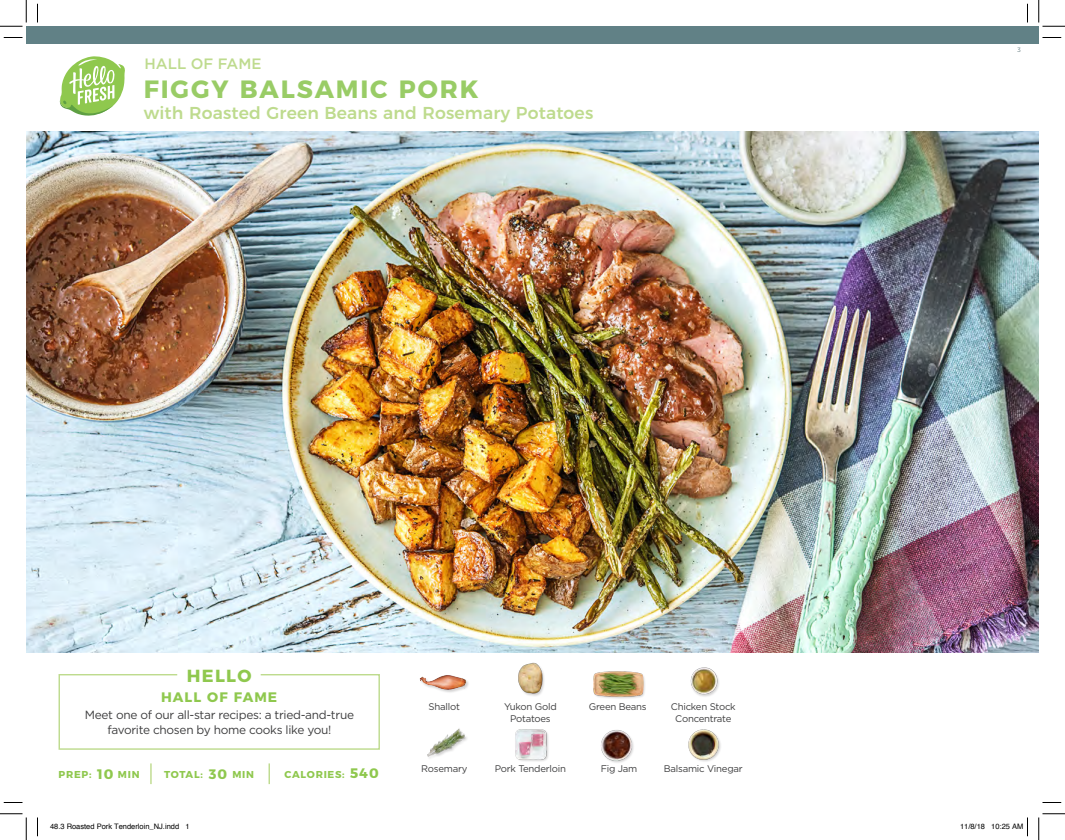
<style>
.page{position:relative;width:1065px;height:840px;background:#fff}
.page>*{position:absolute;margin:0;border:0;box-sizing:border-box;transform-origin:0 0}
.t1{font:700 25px "Montserrat";letter-spacing:.075em;color:#9c6}
.t2{font:700 17.5px "Montserrat";letter-spacing:.075em;color:#8fc84e}
.t3{font:500 17.25px "Montserrat";letter-spacing:.01em;color:#bedb8e}
.t4{font:500 15px "Gotham";color:#bedb8e}
.t5{font:700 13.75px "Montserrat";letter-spacing:.075em;color:#8fc84e}
.t6{font:11.88px/15px "Gotham";letter-spacing:-.025em;color:#3e3e3f;text-align:center}
.t7{font:700 10px "Montserrat";letter-spacing:.075em;color:#8fc84e}
.t8{font:9.62px/12px "Gotham";letter-spacing:-.025em;color:#3e3e3f;text-align:center}
.t9{font:7.5px "Helvetica";color:#000}
.t10{font:6.25px "Gotham";color:#6a8185}
</style>
<div class="page">
<div style="left:26px;top:26px;width:1013px;height:18px;background:#618186"></div>
<img style="left:26px;top:131px;width:1013px;height:521px">
<svg style="left:58px;top:674px;width:322px;height:76px"></svg>
<img style="left:419px;top:675px;width:50px;height:18px">
<img style="left:427px;top:728px;width:40px;height:30px">
<div style="left:593px;top:671px;width:53px;height:29px;background:#231f20;opacity:.2"></div>
<img style="left:593px;top:671px;width:50px;height:29px">
<img style="left:601px;top:730px;width:33px;height:33px">
<img style="left:518px;top:662px;width:26px;height:34px">
<div style="left:515px;top:729px;width:34px;height:34px;background:#f6f6f6"></div>
<img style="left:515px;top:729px;width:33px;height:32px">
<img style="left:690px;top:667px;width:29px;height:30px">
<div style="left:688px;top:729px;width:34px;height:34px;background:#231f20;opacity:.2"></div>
<img style="left:688px;top:729px;width:34px;height:32px">
<hr style="left:150px;top:763px;width:2px;height:21px;background:#bedb8e">
<svg style="left:269px;top:763px;width:1px;height:21px"></svg>
<svg style="left:59px;top:56px;width:66px;height:60px"></svg>
<svg style="left:4px;top:37px;width:18px;height:1px"></svg>
<svg style="left:1043px;top:37px;width:18px;height:1px"></svg>
<svg style="left:4px;top:802px;width:18px;height:1px"></svg>
<svg style="left:1043px;top:802px;width:18px;height:1px"></svg>
<svg style="left:37px;top:4px;width:1px;height:18px"></svg>
<svg style="left:37px;top:818px;width:1px;height:18px"></svg>
<svg style="left:1027px;top:4px;width:1px;height:18px"></svg>
<svg style="left:0;top:0;width:27px;height:27px"></svg>
<svg style="left:0;top:814px;width:27px;height:26px"></svg>
<svg style="left:1039px;top:0;width:26px;height:27px"></svg>
<svg style="left:1039px;top:814px;width:26px;height:26px"></svg>
<svg style="left:1027px;top:818px;width:1px;height:18px"></svg>
<h3 class="t4" style="left:145px;top:54px;width:118px">HALL OF FAME</h3>
<h1 class="t1" style="left:144px;top:68px;width:336px">FIGGY BALSAMIC PORK</h1>
<h3 class="t3" style="left:144px;top:99px;width:451px">with Roasted Green Beans and Rosemary Potatoes</h3>
<h2 class="t2" style="left:187px;top:661px;width:66px">HELLO</h2>
<h3 class="t5" style="left:161px;top:686px;width:118px">HALL OF FAME</h3>
<p class="t6" style="left:85px;top:707px;width:271px">Meet one of our all-star recipes: a tried-and-true favorite chosen by home cooks like you!</p>
<h3 class="t5" style="left:97px;top:762px;width:18px">10</h3>
<h3 class="t5" style="left:209px;top:762px;width:20px">30</h3>
<h3 class="t5" style="left:350px;top:762px;width:30px">540</h3>
<p class="t7" style="left:59px;top:766px;width:35px">PREP:</p>
<p class="t7" style="left:118px;top:766px;width:23px">MIN</p>
<p class="t7" style="left:164px;top:766px;width:40px">TOTAL:</p>
<p class="t7" style="left:232px;top:766px;width:23px">MIN</p>
<p class="t7" style="left:284px;top:766px;width:62px">CALORIES:</p>
<p class="t8" style="left:429px;top:700px;width:33px">Shallot</p>
<p class="t8" style="left:421px;top:762px;width:48px">Rosemary</p>
<p class="t8" style="left:504px;top:700px;width:54px">Yukon Gold<br>Potatoes</p>
<p class="t8" style="left:495px;top:762px;width:73px">Pork Tenderloin</p>
<p class="t8" style="left:589px;top:700px;width:59px">Green Beans</p>
<p class="t8" style="left:601px;top:762px;width:38px">Fig Jam</p>
<p class="t8" style="left:671px;top:700px;width:66px">Chicken Stock<br>Concentrate</p>
<p class="t8" style="left:664px;top:762px;width:80px">Balsamic Vinegar</p>
<p class="t10" style="left:1017px;top:46px;width:5px">3</p>
<p class="t9" style="left:50px;top:820px;width:141px">48.3 Roasted Pork Tenderloin_NJ.indd 1</p>
<p class="t9" style="left:960px;top:820px;width:65px">11/8/18 10:25 AM</p>
</div>
